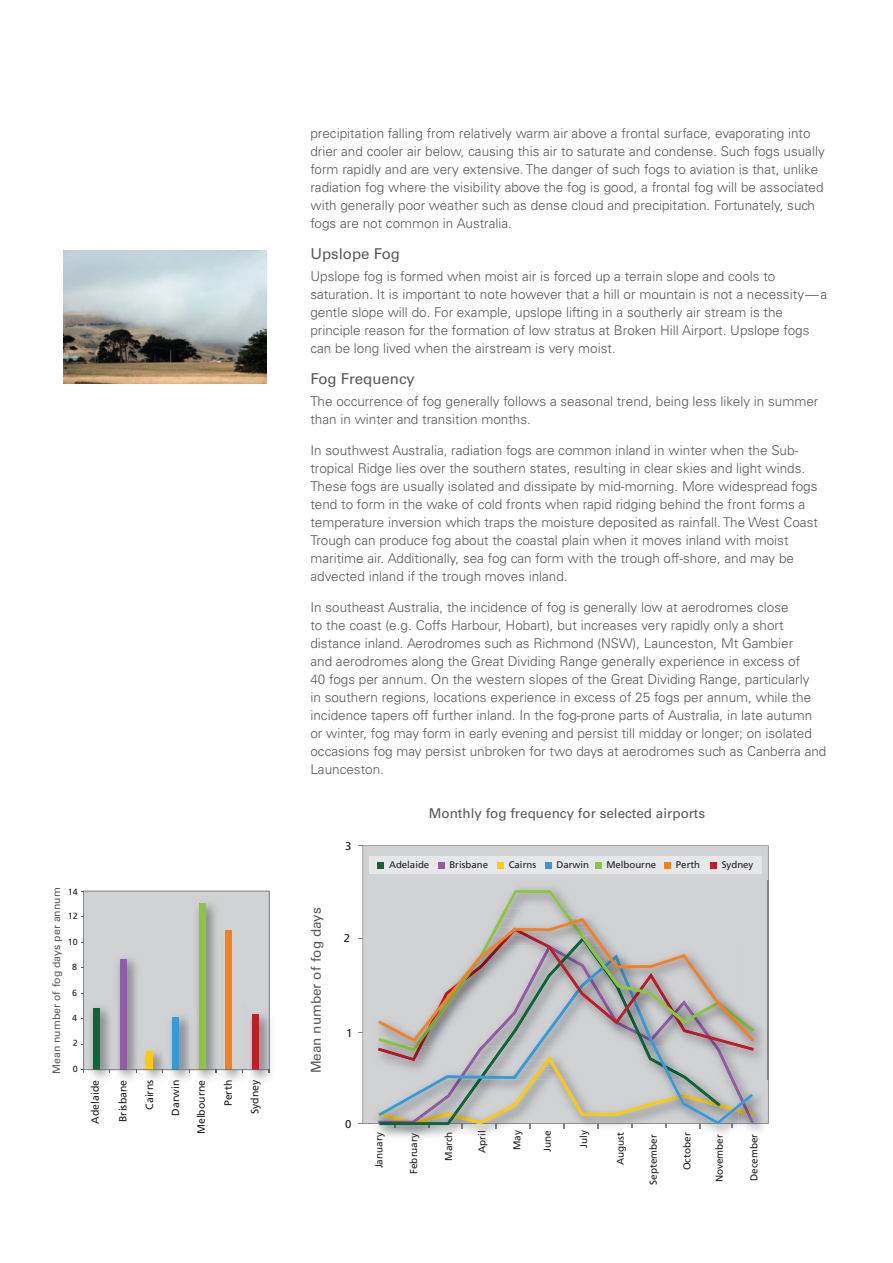
<style>
.page{position:relative;width:893px;height:1263px;background:#fff}
.page>*{position:absolute;margin:0;border:0;box-sizing:border-box;transform-origin:0 0}
.Sub_Header{font:500 15px "Univers CE";color:#57585a}
.Paragraph_Text{font:300 13.5px/18px "Univers";color:#57585a}
.Sub_Header-2{font:500 13.5px "Univers CE";color:#57585a}
.t1{font:11.4px "Frutiger";color:#231f20}
.t2{font:10.5px "Frutiger";color:#231f20}
.t3{font:500 10.5px "Univers CE";color:#57585a}
.t4{font:10.05px "Frutiger";color:#231f20}
.t5{font:9.6px "Frutiger";color:#231f20}
.t6{font:8.85px "Frutiger";color:#231f20}
</style>
<div class="page">
<img style="left:64px;top:250px;width:202px;height:134px">
<svg style="left:81px;top:891px;width:189px;height:182px;background:#c2c1bd"></svg>
<svg style="left:362px;top:845px;width:407px;height:279px;background:#cdced0"></svg>
<div style="left:370px;top:856px;width:392px;height:18px;background:#e6e7e9"></div>
<div style="left:438px;top:862px;width:7px;height:7px;background:#925ca6"></div>
<div style="left:377px;top:862px;width:7px;height:7px;background:#0c6638"></div>
<div style="left:497px;top:862px;width:7px;height:7px;background:#feca0a"></div>
<div style="left:545px;top:862px;width:7px;height:7px;background:#359bd6"></div>
<div style="left:595px;top:862px;width:7px;height:7px;background:#8bc63e"></div>
<div style="left:664px;top:862px;width:7px;height:7px;background:#f58021"></div>
<div style="left:710px;top:862px;width:7px;height:7px;background:#be1d2c"></div>
<img style="left:369px;top:1079px;width:1px;height:44px">
<img style="left:370px;top:1079px;width:399px;height:45px">
<img style="left:753px;top:1089px;width:1px;height:34px">
<img style="left:753px;top:1046px;width:15px;height:33px">
<img style="left:370px;top:1069px;width:8px;height:10px">
<div style="left:369px;top:881px;width:399px;height:37px;background:#d1d2d4"></div>
<img style="left:370px;top:1060px;width:8px;height:9px">
<svg style="left:378px;top:890px;width:376px;height:19px;background:#cccfcd"></svg>
<img style="left:754px;top:918px;width:14px;height:18px">
<img style="left:754px;top:936px;width:14px;height:9px">
<svg style="left:768px;top:881px;width:1px;height:64px"></svg>
<img style="left:370px;top:927px;width:8px;height:9px">
<img style="left:370px;top:936px;width:8px;height:9px">
<img style="left:754px;top:945px;width:14px;height:101px">
<img style="left:768px;top:945px;width:1px;height:101px">
<svg style="left:768px;top:1046px;width:1px;height:33px"></svg>
<img style="left:369px;top:945px;width:9px;height:101px">
<svg style="left:369px;top:1046px;width:1px;height:33px"></svg>
<img style="left:370px;top:1046px;width:8px;height:14px">
<svg style="left:378px;top:1060px;width:375px;height:68px;background:#bcbfbb"></svg>
<img style="left:378px;top:1051px;width:376px;height:9px">
<img style="left:378px;top:909px;width:376px;height:142px">
<svg style="left:378px;top:918px;width:376px;height:124px;background:#bebbb9"></svg>
<p class="t6" style="left:68px;top:886px;width:11px">14</p>
<p class="t3" style="left:50px;top:1074px;width:188px;rotate:-90deg">Mean number of fog days per annum</p>
<p class="t6" style="left:68px;top:911px;width:11px">12</p>
<p class="t6" style="left:68px;top:937px;width:11px">10</p>
<p class="t6" style="left:72px;top:962px;width:6px">8</p>
<p class="t6" style="left:72px;top:987px;width:6px">6</p>
<p class="t6" style="left:72px;top:1012px;width:6px">4</p>
<p class="t6" style="left:73px;top:1038px;width:6px">2</p>
<p class="t6" style="left:73px;top:1064px;width:6px">0</p>
<p class="t2" style="left:89px;top:1124px;width:45px;rotate:-90deg">Adelaide</p>
<p class="t2" style="left:117px;top:1122px;width:44px;rotate:-90deg">Brisbane</p>
<p class="t2" style="left:143px;top:1110px;width:31px;rotate:-90deg">Cairns</p>
<p class="t2" style="left:169px;top:1115px;width:37px;rotate:-90deg">Darwin</p>
<p class="t2" style="left:195px;top:1134px;width:56px;rotate:-90deg">Melbourne</p>
<p class="t2" style="left:222px;top:1106px;width:28px;rotate:-90deg">Perth</p>
<p class="t2" style="left:249px;top:1114px;width:36px;rotate:-90deg">Sydney</p>
<p class="Paragraph_Text" style="left:310px;top:124px;width:516px">precipitation falling from relatively warm air above a frontal surface, evaporating into drier and cooler air below, causing this air to saturate and condense. Such fogs usually form rapidly and are very extensive. The danger of such fogs to aviation is that, unlike radiation fog where the visibility above the fog is good, a frontal fog will be associated with generally poor weather such as dense cloud and precipitation. Fortunately, such fogs are not common in Australia.</p>
<p class="Sub_Header" style="left:310px;top:245px;width:91px">Upslope Fog</p>
<p class="Paragraph_Text" style="left:310px;top:267px;width:518px">Upslope fog is formed when moist air is forced up a terrain slope and cools to saturation. It is important to note however that a hill or mountain is not a necessity—a gentle slope will do. For example, upslope lifting in a southerly air stream is the principle reason for the formation of low stratus at Broken Hill Airport. Upslope fogs can be long lived when the airstream is very moist.</p>
<p class="Sub_Header" style="left:310px;top:370px;width:106px">Fog Frequency</p>
<p class="Paragraph_Text" style="left:310px;top:393px;width:509px">The occurrence of fog generally follows a seasonal trend, being less likely in summer than in winter and transition months.</p>
<p class="Paragraph_Text" style="left:310px;top:441px;width:509px">In southwest Australia, radiation fogs are common inland in winter when the Sub&shy;tropical Ridge lies over the southern states, resulting in clear skies and light winds.<br>These fogs are usually isolated and dissipate by mid-morning. More widespread fogs tend to form in the wake of cold fronts when rapid ridging behind the front forms a temperature inversion which traps the moisture deposited as rainfall. The West Coast Trough can produce fog about the coastal plain when it moves inland with moist maritime air. Additionally, sea fog can form with the trough off-shore, and may be advected inland if the trough moves inland.</p>
<p class="Paragraph_Text" style="left:310px;top:598px;width:517px">In southeast Australia, the incidence of fog is generally low at aerodromes close<br>to the coast (e.g. Coffs Harbour, Hobart), but increases very rapidly only a short distance inland. Aerodromes such as Richmond (NSW), Launceston, Mt Gambier<br>and aerodromes along the Great Dividing Range generally experience in excess of<br>40 fogs per annum. On the western slopes of the Great Dividing Range, particularly<br>in southern regions, locations experience in excess of 25 fogs per annum, while the incidence tapers off further inland. In the fog-prone parts of Australia, in late autumn or winter, fog may form in early evening and persist till midday or longer; on isolated occasions fog may persist unbroken for two days at aerodromes such as Canberra and Launceston.</p>
<p class="t1" style="left:345px;top:839px;width:8px">3</p>
<p class="Sub_Header-2" style="left:308px;top:1073px;width:168px;rotate:-90deg">Mean number of fog days</p>
<p class="t1" style="left:344px;top:931px;width:8px">2</p>
<p class="t1" style="left:346px;top:1026px;width:8px">1</p>
<p class="t1" style="left:345px;top:1118px;width:8px">0</p>
<p class="Sub_Header-2" style="left:429px;top:806px;width:278px">Monthly fog frequency for selected airports</p>
<p class="t5" style="left:389px;top:859px;width:42px">Adelaide</p>
<p class="t5" style="left:449px;top:859px;width:40px">Brisbane</p>
<p class="t5" style="left:509px;top:859px;width:29px">Cairns</p>
<p class="t5" style="left:556px;top:859px;width:34px">Darwin</p>
<p class="t5" style="left:606px;top:859px;width:51px">Melbourne</p>
<p class="t5" style="left:676px;top:859px;width:26px">Perth</p>
<p class="t5" style="left:722px;top:859px;width:33px">Sydney</p>
<p class="t4" style="left:373px;top:1168px;width:38px;rotate:-90deg">January</p>
<p class="t4" style="left:408px;top:1174px;width:43px;rotate:-90deg">February</p>
<p class="t4" style="left:443px;top:1161px;width:31px;rotate:-90deg">March</p>
<p class="t4" style="left:511px;top:1150px;width:21px;rotate:-90deg">May</p>
<p class="t4" style="left:541px;top:1152px;width:23px;rotate:-90deg">June</p>
<p class="t4" style="left:578px;top:1147px;width:19px;rotate:-90deg">July</p>
<p class="t4" style="left:614px;top:1165px;width:35px;rotate:-90deg">August</p>
<p class="t4" style="left:648px;top:1185px;width:52px;rotate:-90deg">September</p>
<p class="t4" style="left:681px;top:1170px;width:39px;rotate:-90deg">October</p>
<p class="t4" style="left:714px;top:1182px;width:50px;rotate:-90deg">November</p>
<p class="t4" style="left:748px;top:1181px;width:49px;rotate:-90deg">December</p>
<p class="t4" style="left:476px;top:1153px;width:24px;rotate:-90deg">April</p>
</div>
